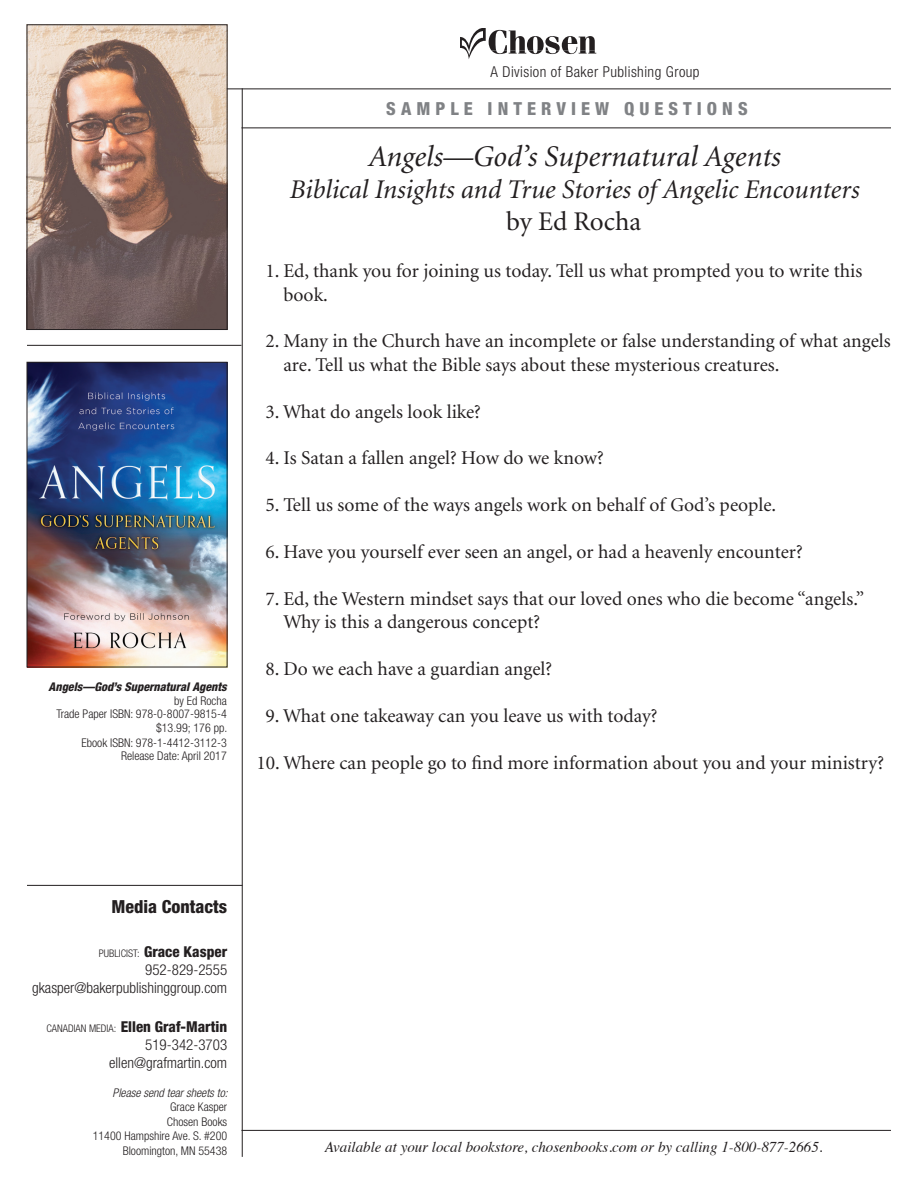
<style>
.page{position:relative;width:918px;height:1188px;background:#fff}
.page>*{position:absolute;margin:0;border:0;box-sizing:border-box;transform-origin:0 0}
.Head_2{font:italic 30px "Minion";color:#231f20}
.Head_2-2{font:italic 27px "Minion";color:#231f20}
.Body_text{font:27px "Minion";letter-spacing:-.005em;color:#231f20}
.Body_text-2{font:19.5px/23.4px "Minion";color:#231f20}
.t1{font:800 condensed 18px "Helvetica Neue";letter-spacing:.28em;color:#808285}
.t2{font:800 condensed 18px "Helvetica Neue";color:#231f20}
.Book_ID{font:300 condensed 15px "Helvetica Neue";color:#231f20}
.t3{font:italic 15px "Times";color:#231f20}
.t4{font:800 condensed 15px "Helvetica Neue";color:#231f20}
.Book_ID-2{font:300 condensed 15px "Helvetica Neue";letter-spacing:.03em;color:#231f20}
.Book_ID-3{font:300 condensed 12px "Helvetica Neue";color:#231f20}
.Book_Title{font:italic 800 condensed 12px "Helvetica Neue";color:#231f20}
.t5{font:italic 300 condensed 12px "Helvetica Neue";color:#231f20}
.s1{font-weight:300;font-size:10.5px}
</style>
<div class="page">
<img style="left:29px;top:364px;width:196px;height:301px">
<div style="left:27px;top:362px;width:200px;height:305px;border:1px solid #231f20"></div>
<img style="left:29px;top:27px;width:196px;height:301px">
<div style="left:27px;top:25px;width:200px;height:305px;border:1px solid #231f20"></div>
<svg style="left:460px;top:28px;width:136px;height:31px"></svg>
<hr style="left:241px;top:1130px;width:650px;height:1px;background:#231f20">
<hr style="left:27px;top:345px;width:215px;height:1px;background:#231f20">
<hr style="left:242px;top:88px;width:1px;height:1069px;background:#231f20">
<hr style="left:241px;top:128px;width:650px;height:1px;background:#231f20">
<hr style="left:227px;top:89px;width:664px;height:1px;background:#231f20">
<hr style="left:27px;top:885px;width:216px;height:1px;background:#231f20">
<p class="Book_Title" style="left:49px;top:679px;width:180px">Angels—God’s Supernatural Agents</p>
<p class="Book_ID-3" style="left:174px;top:693px;width:54px">by Ed Rocha</p>
<p class="Book_ID-3" style="left:56px;top:707px;width:172px">Trade Paper ISBN: 978-0-8007-9815-4</p>
<p class="Book_ID-3" style="left:156px;top:720px;width:73px">$13.99; 176 pp.</p>
<p class="Book_ID-3" style="left:82px;top:735px;width:147px">Ebook ISBN: 978-1-4412-3112-3</p>
<p class="Book_ID-3" style="left:121px;top:749px;width:107px">Release Date: April 2017</p>
<p class="Book_ID-2" style="left:490px;top:63px;width:211px">A Division of Baker Publishing Group</p>
<p class="t1" style="left:386px;top:97px;width:363px">SAMPLE INTERVIEW QUESTIONS</p>
<p class="Head_2" style="left:368px;top:141px;width:414px">Angels—God’s Supernatural Agents</p>
<p class="Head_2-2" style="left:289px;top:176px;width:571px">Biblical Insights and True Stories of Angelic Encounters</p>
<p class="Body_text" style="left:506px;top:208px;width:136px">by Ed Rocha</p>
<p class="Body_text-2" style="left:283px;top:260px;width:580px;text-indent:-18px">1. Ed, thank you for joining us today. Tell us what prompted you to write this book.</p>
<p class="Body_text-2" style="left:283px;top:330px;width:609px;text-indent:-18px">2. Many in the Church have an incomplete or false understanding of what angels are. Tell us what the Bible says about these mysterious creatures.</p>
<p class="Body_text-2" style="left:265px;top:400px;width:217px">3. What do angels look like?</p>
<p class="Body_text-2" style="left:265px;top:447px;width:340px">4. Is Satan a fallen angel? How do we know?</p>
<p class="Body_text-2" style="left:265px;top:494px;width:512px">5. Tell us some of the ways angels work on behalf of God’s people.</p>
<p class="Body_text-2" style="left:265px;top:541px;width:539px">6. Have you yourself ever seen an angel, or had a heavenly encounter?</p>
<p class="Body_text-2" style="left:283px;top:588px;width:582px;text-indent:-18px">7. Ed, the Western mindset says that our loved ones who die become “angels.”<br>Why is this a dangerous concept?</p>
<p class="Body_text-2" style="left:265px;top:658px;width:288px">8. Do we each have a guardian angel?</p>
<p class="Body_text-2" style="left:265px;top:705px;width:393px">9. What one takeaway can you leave us with today?</p>
<p class="Body_text-2" style="left:256px;top:751px;width:629px">10. Where can people go to find more information about you and your ministry?</p>
<p class="t2" style="left:112px;top:896px;width:117px">Media Contacts</p>
<p class="t4" style="left:99px;top:942px;width:130px"><span class="s1">PUBLICIST:</span> Grace Kasper</p>
<p class="Book_ID" style="left:145px;top:961px;width:83px">952-829-2555</p>
<p class="Book_ID" style="left:32px;top:979px;width:197px">gkasper@bakerpublishinggroup.com</p>
<p class="t4" style="left:46px;top:1018px;width:182px"><span class="s1">CANADIAN MEDIA:</span> Ellen Graf-Martin</p>
<p class="Book_ID" style="left:145px;top:1036px;width:83px">519-342-3703</p>
<p class="Book_ID" style="left:109px;top:1054px;width:120px">ellen@grafmartin.com</p>
<p class="t5" style="left:113px;top:1086px;width:117px">Please send tear sheets to:</p>
<p class="Book_ID-3" style="left:170px;top:1100px;width:59px">Grace Kasper</p>
<p class="Book_ID-3" style="left:167px;top:1115px;width:62px">Chosen Books</p>
<p class="Book_ID-3" style="left:93px;top:1129px;width:136px">11400 Hampshire Ave. S. #200</p>
<p class="Book_ID-3" style="left:123px;top:1144px;width:106px">Bloomington, MN 55438</p>
<p class="t3" style="left:325px;top:1134px;width:499px">Available at your local bookstore, chosenbooks.com or by calling 1-800-877-2665.</p>
</div>
